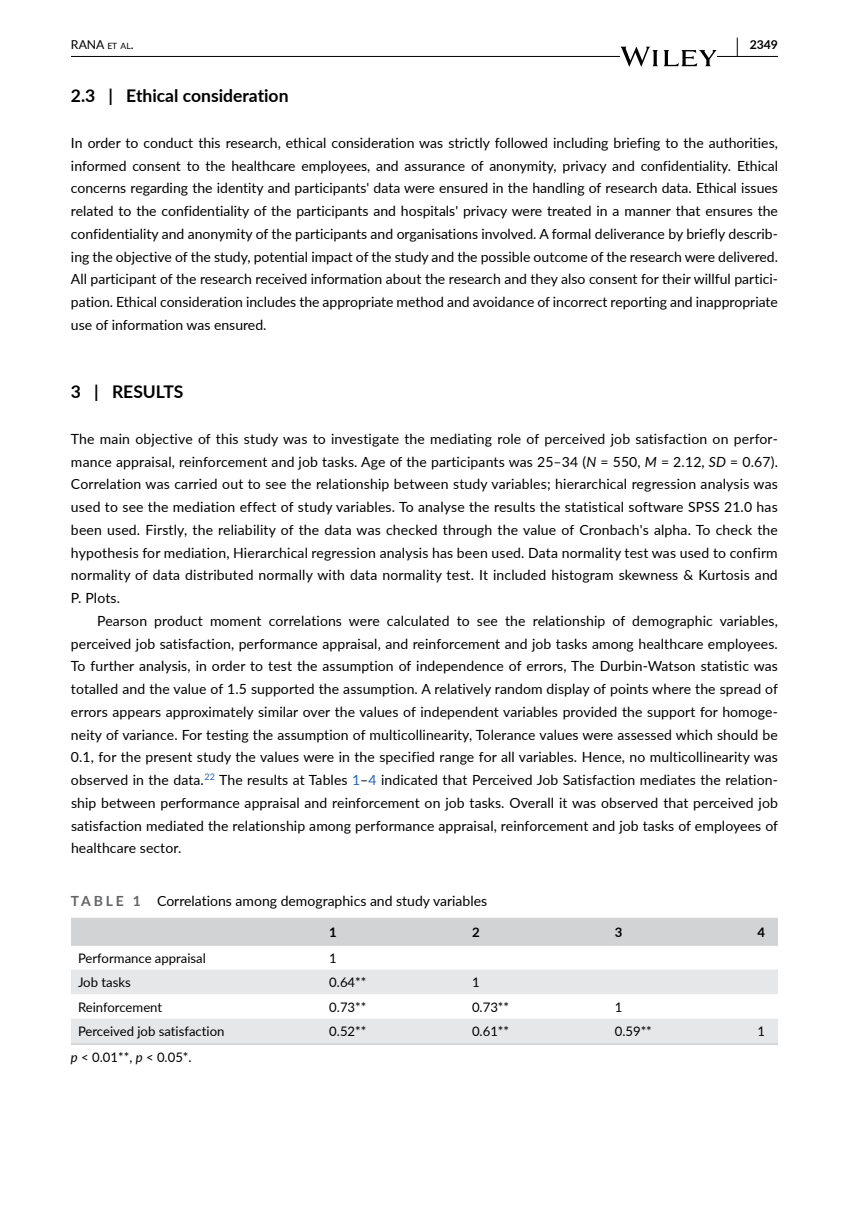
<style>
.page{position:relative;width:849px;height:1221px;background:#fff}
.page>*{position:absolute;margin:0;border:0;box-sizing:border-box;transform-origin:0 0}
.t1{font:700 17.5px "Lato";color:#000}
.t2{font:14px/22.8px "Lato";color:#000;text-align:justify}
.t3{font:13.12px "Lato";color:#000}
.t4{font:700 13.12px "Lato";color:#000}
.t5{font:12.25px "Lato";color:#000}
.t6{font:700 12.25px "Lato";color:#000}
.s1{font-size:8.58px}
.s2{font-style:italic}
.s3{color:#2564af}
.s4{font-weight:700;color:#636466}
</style>
<div class="page">
<hr style="left:71px;top:56px;width:706px;height:1px;background:#000">
<div style="left:71px;top:918px;width:706px;height:27px;background:#d1d3d4"></div>
<svg style="left:71px;top:969px;width:706px;height:74px;fill:#e6e7e8"></svg>
<hr style="left:71px;top:1043px;width:251px;height:1px;background:#d1d3d4">
<hr style="left:322px;top:1043px;width:143px;height:1px;background:#d1d3d4">
<hr style="left:465px;top:1043px;width:142px;height:1px;background:#d1d3d4">
<hr style="left:607px;top:1043px;width:143px;height:1px;background:#d1d3d4">
<svg style="left:750px;top:1043px;width:27px;height:1px"></svg>
<svg style="left:620px;top:47px;width:96px;height:20px"></svg>
<svg style="left:736px;top:38px;width:1px;height:18px"></svg>
<p class="t5" style="left:71px;top:36px;width:64px">RANA <span class="s1">et al</span>.</p>
<p class="t6" style="left:749px;top:36px;width:30px">2349</p>
<p class="t1" style="left:71px;top:83px;width:219px">2.3 | Ethical consideration</p>
<p class="t2" style="left:71px;top:131px;width:708px">In order to conduct this research, ethical consideration was strictly followed including briefing to the authorities, informed consent to the healthcare employees, and assurance of anonymity, privacy and confidentiality. Ethical concerns regarding the identity and participants' data were ensured in the handling of research data. Ethical issues related to the confidentiality of the participants and hospitals' privacy were treated in a manner that ensures the confidentiality and anonymity of the participants and organisations involved. A formal deliverance by briefly describ&shy;ing the objective of the study, potential impact of the study and the possible outcome of the research were delivered.<br>All participant of the research received information about the research and they also consent for their willful partici&shy;pation. Ethical consideration includes the appropriate method and avoidance of incorrect reporting and inappropriate use of information was ensured.</p>
<p class="t1" style="left:71px;top:379px;width:114px">3 | RESULTS</p>
<p class="t2" style="left:71px;top:426px;width:708px">The main objective of this study was to investigate the mediating role of perceived job satisfaction on perfor&shy;mance appraisal, reinforcement and job tasks. Age of the participants was 25–34 (<span class="s2">N</span> = 550, <span class="s2">M</span> = 2.12, <span class="s2">SD</span> = 0.67).<br>Correlation was carried out to see the relationship between study variables; hierarchical regression analysis was used to see the mediation effect of study variables. To analyse the results the statistical software SPSS 21.0 has been used. Firstly, the reliability of the data was checked through the value of Cronbach's alpha. To check the hypothesis for mediation, Hierarchical regression analysis has been used. Data normality test was used to confirm normality of data distributed normally with data normality test. It included histogram skewness &amp; Kurtosis and P. Plots.</p>
<p class="t2" style="left:71px;top:608px;width:708px;text-indent:26px">Pearson product moment correlations were calculated to see the relationship of demographic variables, perceived job satisfaction, performance appraisal, and reinforcement and job tasks among healthcare employees.<br>To further analysis, in order to test the assumption of independence of errors, The Durbin-Watson statistic was totalled and the value of 1.5 supported the assumption. A relatively random display of points where the spread of errors appears approximately similar over the values of independent variables provided the support for homoge&shy;neity of variance. For testing the assumption of multicollinearity, Tolerance values were assessed which should be 0.1, for the present study the values were in the specified range for all variables. Hence, no multicollinearity was observed in the data. <sup>22</sup> The results at Tables <span class="s3">1</span>–<span class="s3">4</span> indicated that Perceived Job Satisfaction mediates the relation&shy;ship between performance appraisal and reinforcement on job tasks. Overall it was observed that perceived job satisfaction mediated the relationship among performance appraisal, reinforcement and job tasks of employees of healthcare sector.</p>
<p class="t2" style="left:71px;top:889px;width:417px"><span class="s4">TA B L E 1</span> Correlations among demographics and study variables</p>
<p class="t4" style="left:329px;top:922px;width:9px">1</p>
<p class="t4" style="left:472px;top:922px;width:9px">2</p>
<p class="t4" style="left:614px;top:922px;width:9px">3</p>
<p class="t4" style="left:757px;top:922px;width:9px">4</p>
<p class="t3" style="left:78px;top:948px;width:129px">Performance appraisal</p>
<p class="t3" style="left:329px;top:948px;width:9px">1</p>
<p class="t3" style="left:78px;top:972px;width:54px">Job tasks</p>
<p class="t3" style="left:329px;top:972px;width:39px">0.64**</p>
<p class="t3" style="left:472px;top:972px;width:9px">1</p>
<p class="t3" style="left:78px;top:997px;width:86px">Reinforcement</p>
<p class="t3" style="left:329px;top:997px;width:39px">0.73**</p>
<p class="t3" style="left:472px;top:997px;width:39px">0.73**</p>
<p class="t3" style="left:614px;top:997px;width:9px">1</p>
<p class="t3" style="left:78px;top:1022px;width:148px">Perceived job satisfaction</p>
<p class="t3" style="left:329px;top:1022px;width:39px">0.52**</p>
<p class="t3" style="left:472px;top:1022px;width:39px">0.61**</p>
<p class="t3" style="left:614px;top:1022px;width:39px">0.59**</p>
<p class="t3" style="left:757px;top:1022px;width:9px">1</p>
<p class="t3" style="left:71px;top:1047px;width:122px"><span class="s2">p</span> &lt; 0.01**, <span class="s2">p</span> &lt; 0.05*.</p>
</div>
